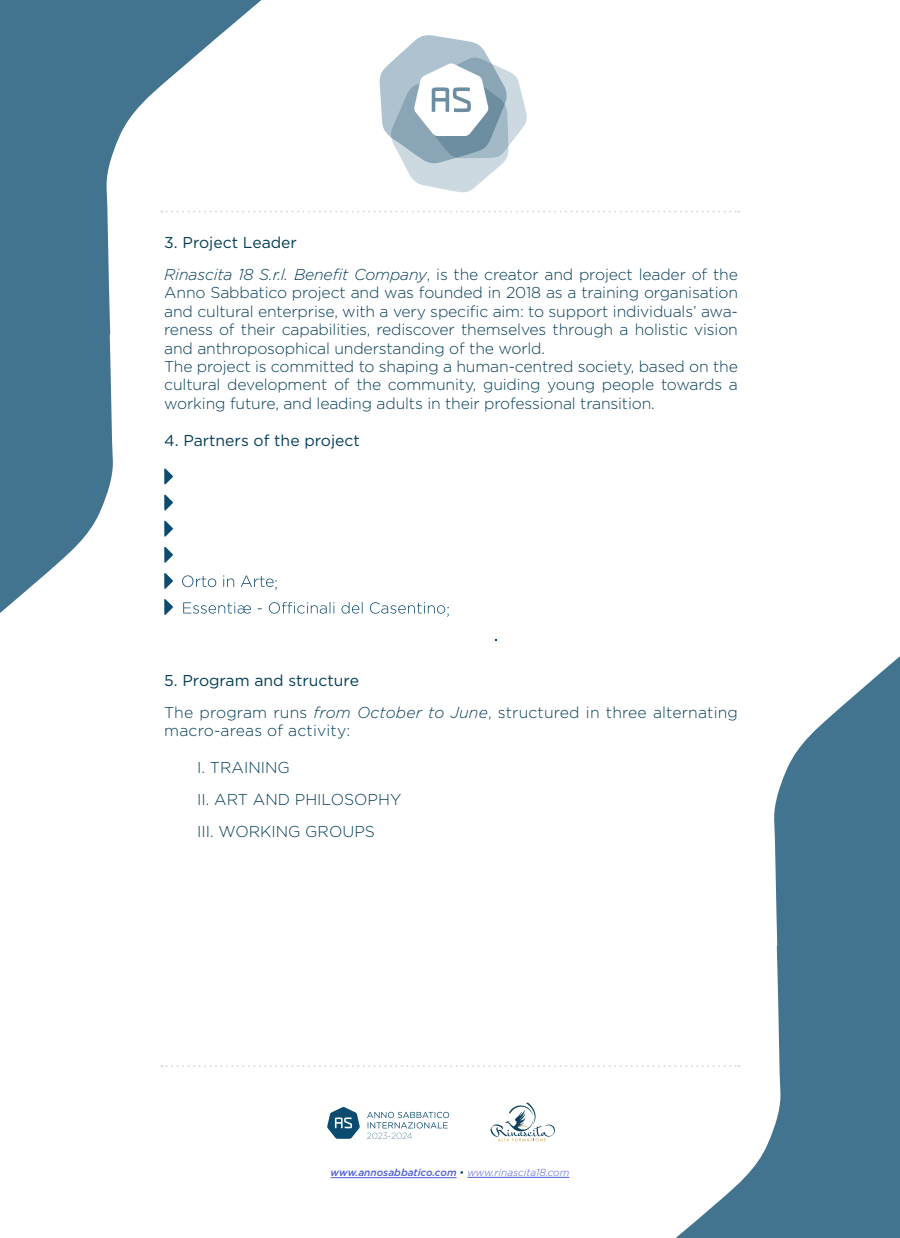
<style>
.page{position:relative;width:900px;height:1238px;background:#fff}
.page>*{position:absolute;margin:0;border:0;box-sizing:border-box;transform-origin:0 0}
.t1{font:300 15.75px/18.4px "Gotham";letter-spacing:-.01em;color:#063e58;text-align:justify}
.t2{font:300 15.75px/18.4px "Gotham";letter-spacing:.01em;color:#063e58}
.t3{font:15.75px "Gotham";color:#063e58}
.t4{font:italic 500 10.12px "Gotham";color:#4f5cd6}
.s1{font-style:italic}
.s2{font-weight:400;font-style:normal;color:#0a4b6f}
.s3{font-weight:300}
</style>
<div class="page">
<svg style="left:264px;top:211px;width:475px;height:1px"></svg>
<svg style="left:161px;top:1065px;width:515px;height:2px"></svg>
<svg style="left:0;top:0;width:261px;height:613px"></svg>
<svg style="left:676px;top:656px;width:224px;height:582px"></svg>
<svg style="left:327px;top:1107px;width:33px;height:31px"></svg>
<svg style="left:367px;top:1111px;width:82px;height:27px"></svg>
<svg style="left:491px;top:1102px;width:64px;height:39px"></svg>
<svg style="left:164px;top:468px;width:9px;height:17px"></svg>
<svg style="left:164px;top:520px;width:9px;height:17px"></svg>
<svg style="left:164px;top:494px;width:9px;height:17px"></svg>
<svg style="left:164px;top:546px;width:9px;height:17px"></svg>
<svg style="left:164px;top:599px;width:9px;height:16px"></svg>
<svg style="left:164px;top:572px;width:113px;height:18px"></svg>
<svg style="left:183px;top:602px;width:266px;height:15px"></svg>
<svg style="left:379px;top:35px;width:148px;height:158px"></svg>
<hr style="left:331px;top:1177px;width:126px;height:1px;background:#4f5cd6">
<hr style="left:468px;top:1176px;width:101px;height:1px;background:#4f5cd6">
<p class="t3" style="left:164px;top:232px;width:134px">3. Project Leader</p>
<p class="t1" style="left:164px;top:264px;width:575px"><span class="s1">Rinascita 18 S.r.l. Benefit Company</span>, is the creator and project leader of the Anno Sabbatico project and was founded in 2018 as a training organisation and cultural enterprise, with a very specific aim: to support individuals’ awa&shy;reness of their capabilities, rediscover themselves through a holistic vision and anthroposophical understanding of the world.</p>
<p class="t1" style="left:164px;top:357px;width:575px">The project is committed to shaping a human-centred society, based on the cultural development of the community, guiding young people towards a working future, and leading adults in their professional transition.</p>
<p class="t3" style="left:164px;top:430px;width:197px">4. Partners of the project</p>
<p class="t3" style="left:164px;top:670px;width:196px">5. Program and structure</p>
<p class="t2" style="left:164px;top:702px;width:575px">The program runs <span class="s1">from October to June</span>, structured in three alternating macro-areas of activity:</p>
<p class="t1" style="left:197px;top:758px;width:94px">I. TRAINING</p>
<p class="t1" style="left:197px;top:790px;width:205px">II. ART AND PHILOSOPHY</p>
<p class="t1" style="left:197px;top:821px;width:179px">III. WORKING GROUPS</p>
<p class="t4" style="left:331px;top:1166px;width:240px">www.annosabbatico.com <span class="s2">•</span> <span class="s3">www.rinascita18.com</span></p>
</div>
